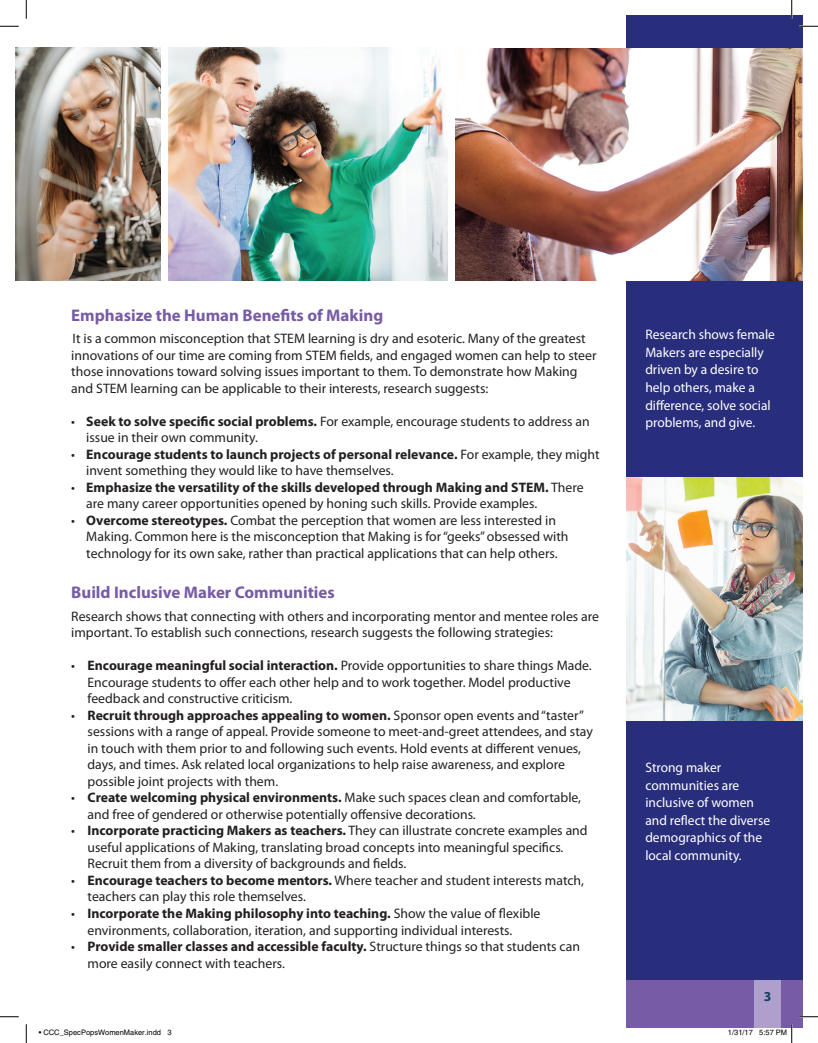
<style>
.page{position:relative;width:818px;height:1043px;background:#fff}
.page>*{position:absolute;margin:0;border:0;box-sizing:border-box;transform-origin:0 0}
.t1{font:700 16.88px "Myriad Pro";color:#775ba6}
.t2{font:13.75px/16.5px "Myriad Pro";color:#231f20}
.t3{font:13.75px/17.5px "Myriad Pro";color:#fff}
.t4{font:700 13.75px "Myriad Pro";color:#184063}
.t5{font:7.5px "Helvetica";color:#000}
.s1{font-weight:700}
</style>
<div class="page">
<div style="left:626px;top:15px;width:176px;height:1013px;background:#292e7c"></div>
<div style="left:626px;top:980px;width:176px;height:48px;background:#775ba6"></div>
<div style="left:754px;top:980px;width:27px;height:48px;background:#af9fcc"></div>
<img style="left:169px;top:48px;width:278px;height:232px">
<img style="left:455px;top:48px;width:347px;height:232px">
<img style="left:15px;top:48px;width:146px;height:232px">
<img style="left:626px;top:477px;width:176px;height:243px">
<svg style="left:0;top:25px;width:19px;height:2px"></svg>
<svg style="left:799px;top:25px;width:19px;height:2px"></svg>
<svg style="left:0;top:1016px;width:19px;height:1px"></svg>
<svg style="left:799px;top:1015px;width:19px;height:2px"></svg>
<svg style="left:25px;top:0;width:2px;height:19px"></svg>
<svg style="left:25px;top:1024px;width:2px;height:18px"></svg>
<svg style="left:791px;top:0;width:1px;height:19px"></svg>
<svg style="left:791px;top:1024px;width:1px;height:18px"></svg>
<p class="t1" style="left:71px;top:304px;width:313px">Emphasize the Human Benefits of Making</p>
<p class="t2" style="left:71px;top:330px;width:526px">It is a common misconception that STEM learning is dry and esoteric. Many of the greatest innovations of our time are coming from STEM fields, and engaged women can help to steer those innovations toward solving issues important to them. To demonstrate how Making and STEM learning can be applicable to their interests, research suggests:</p>
<p class="t2" style="left:86px;top:412px;width:505px;text-indent:-15px">• <span class="s1">Seek to solve specific social problems.</span> For example, encourage students to address an issue in their own community.</p>
<p class="t2" style="left:86px;top:445px;width:515px;text-indent:-15px">• <span class="s1">Encourage students to launch projects of personal relevance.</span> For example, they might invent something they would like to have themselves.</p>
<p class="t2" style="left:86px;top:478px;width:499px;text-indent:-15px">• <span class="s1">Emphasize the versatility of the skills developed through Making and STEM.</span> There are many career opportunities opened by honing such skills. Provide examples.</p>
<p class="t2" style="left:86px;top:511px;width:483px;text-indent:-15px">• <span class="s1">Overcome stereotypes.</span> Combat the perception that women are less interested in<br>Making. Common here is the misconception that Making is for “geeks” obsessed with technology for its own sake, rather than practical applications that can help others.</p>
<p class="t1" style="left:71px;top:581px;width:265px">Build Inclusive Maker Communities</p>
<p class="t2" style="left:71px;top:607px;width:529px">Research shows that connecting with others and incorporating mentor and mentee roles are important. To establish such connections, research suggests the following strategies:</p>
<p class="t2" style="left:88px;top:657px;width:505px;text-indent:-16px">• <span class="s1">Encourage meaningful social interaction.</span> Provide opportunities to share things Made.<br>Encourage students to offer each other help and to work together. Model productive feedback and constructive criticism.</p>
<p class="t2" style="left:88px;top:706px;width:507px;text-indent:-16px">• <span class="s1">Recruit through approaches appealing to women.</span> Sponsor open events and “taster” sessions with a range of appeal. Provide someone to meet-and-greet attendees, and stay in touch with them prior to and following such events. Hold events at different venues, days, and times. Ask related local organizations to help raise awareness, and explore possible joint projects with them.</p>
<p class="t2" style="left:88px;top:789px;width:495px;text-indent:-16px">• <span class="s1">Create welcoming physical environments.</span> Make such spaces clean and comfortable, and free of gendered or otherwise potentially offensive decorations.</p>
<p class="t2" style="left:88px;top:822px;width:501px;text-indent:-16px">• <span class="s1">Incorporate practicing Makers as teachers.</span> They can illustrate concrete examples and useful applications of Making, translating broad concepts into meaningful specifics.<br>Recruit them from a diversity of backgrounds and fields.</p>
<p class="t2" style="left:88px;top:871px;width:498px;text-indent:-16px">• <span class="s1">Encourage teachers to become mentors.</span> Where teacher and student interests match, teachers can play this role themselves.</p>
<p class="t2" style="left:88px;top:904px;width:454px;text-indent:-16px">• <span class="s1">Incorporate the Making philosophy into teaching.</span> Show the value of flexible environments, collaboration, iteration, and supporting individual interests.</p>
<p class="t2" style="left:88px;top:937px;width:494px;text-indent:-16px">• <span class="s1">Provide smaller classes and accessible faculty.</span> Structure things so that students can more easily connect with teachers.</p>
<p class="t3" style="left:645px;top:326px;width:131px">Research shows female<br>Makers are especially driven by a desire to help others, make a difference, solve social problems, and give.</p>
<p class="t3" style="left:645px;top:758px;width:126px">Strong maker communities are inclusive of women and reflect the diverse demographics of the local community.</p>
<p class="t4" style="left:763px;top:987px;width:9px">3</p>
<p class="t5" style="left:39px;top:1028px;width:134px">• CCC_SpecPopsWomenMaker.indd 3</p>
<p class="t5" style="left:728px;top:1028px;width:61px">1/31/17 5:57 PM</p>
</div>
